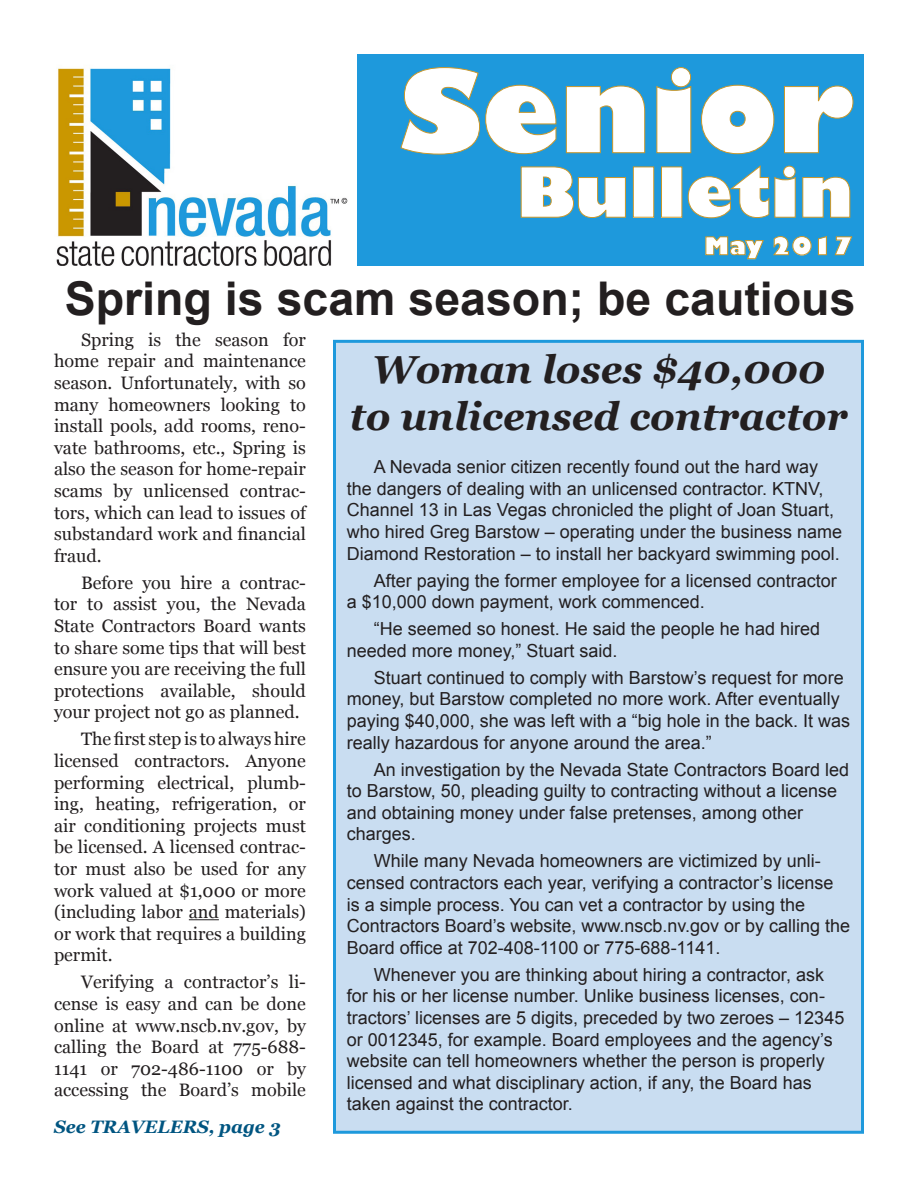
<style>
.page{position:relative;width:918px;height:1188px;background:#fff}
.page>*{position:absolute;margin:0;border:0;box-sizing:border-box;transform-origin:0 0}
.t1{font:800 112.5px "Gill Sans";color:#fff}
.t2{font:800 67.5px "Gill Sans";color:#fff}
.headline{font:700 46.5px "Arial";color:#231f20}
.body_copy{font:italic 700 39px/46.8px "Georgia";color:#231f20;text-align:center}
.t3{font:800 24px "Gill Sans";color:#fff}
.body_copy-2{font:18px/21.6px "Arial";color:#231f20}
.body_copy-3{font:18px/21.6px "Georgia";color:#231f20;text-align:justify}
.jump{font:italic 700 18px "Georgia";color:#005581}
</style>
<div class="page">
<img style="left:56px;top:68px;width:292px;height:198px">
<div style="left:357px;top:54px;width:507px;height:212px;background:#1e99dc"></div>
<svg style="left:400px;top:67px;width:157px;height:88px"></svg>
<svg style="left:566px;top:85px;width:79px;height:68px"></svg>
<svg style="left:656px;top:67px;width:36px;height:86px"></svg>
<svg style="left:701px;top:84px;width:74px;height:70px"></svg>
<svg style="left:784px;top:85px;width:70px;height:68px"></svg>
<svg style="left:520px;top:166px;width:106px;height:52px"></svg>
<div style="left:633px;top:167px;width:21px;height:50px;border:1px solid #c9982c"></div>
<svg style="left:687px;top:165px;width:109px;height:54px"></svg>
<svg style="left:802px;top:176px;width:49px;height:42px"></svg>
<svg style="left:705px;top:236px;width:59px;height:23px"></svg>
<svg style="left:773px;top:236px;width:39px;height:20px"></svg>
<svg style="left:818px;top:236px;width:9px;height:19px"></svg>
<svg style="left:835px;top:236px;width:17px;height:19px"></svg>
<hr style="left:189px;top:919px;width:30px;height:1px;background:#231f20">
<div style="left:334px;top:341px;width:528px;height:791px;background:#c9ddf1"></div>
<div style="left:333px;top:340px;width:531px;height:794px;border:3px solid #1e99dc"></div>
<p class="t1" style="left:400px;top:41px;width:455px">Senior</p>
<p class="t2" style="left:516px;top:150px;width:338px">Bulletin</p>
<p class="t3" style="left:704px;top:231px;width:151px">May 2017</p>
<p class="headline" style="left:65px;top:268px;width:792px">Spring is scam season; be cautious</p>
<p class="body_copy" style="left:349px;top:346px;width:500px">Woman loses $40,000 to unlicensed contractor</p>
<p class="body_copy-2" style="left:347px;top:456px;width:497px;text-indent:27px">A Nevada senior citizen recently found out the hard way the dangers of dealing with an unlicensed contractor. KTNV, Channel 13 in Las Vegas chronicled the plight of Joan Stuart, who hired Greg Barstow – operating under the business name Diamond Restoration – to install her backyard swimming pool.</p>
<p class="body_copy-2" style="left:347px;top:570px;width:492px;text-indent:27px">After paying the former employee for a licensed contractor a $10,000 down payment, work commenced.</p>
<p class="body_copy-2" style="left:347px;top:618px;width:475px;text-indent:27px">“He seemed so honest. He said the people he had hired needed more money,” Stuart said.</p>
<p class="body_copy-2" style="left:347px;top:667px;width:505px;text-indent:27px">Stuart continued to comply with Barstow’s request for more money, but Barstow completed no more work. After eventually paying $40,000, she was left with a “big hole in the back. It was really hazardous for anyone around the area.”</p>
<p class="body_copy-2" style="left:347px;top:759px;width:504px;text-indent:27px">An investigation by the Nevada State Contractors Board led to Barstow, 50, pleading guilty to contracting without a license and obtaining money under false pretenses, among other charges.</p>
<p class="body_copy-2" style="left:347px;top:850px;width:505px;text-indent:27px">While many Nevada homeowners are victimized by unli&shy;censed contractors each year, verifying a contractor’s license is a simple process. You can vet a contractor by using the Contractors Board’s website, www.nscb.nv.gov or by calling the Board office at 702-408-1100 or 775-688-1141.</p>
<p class="body_copy-2" style="left:347px;top:964px;width:499px;text-indent:27px">Whenever you are thinking about hiring a contractor, ask for his or her license number. Unlike business licenses, con&shy;tractors’ licenses are 5 digits, preceded by two zeroes – 12345 or 0012345, for example. Board employees and the agency’s website can tell homeowners whether the person is properly licensed and what disciplinary action, if any, the Board has taken against the contractor.</p>
<p class="body_copy-3" style="left:54px;top:329px;width:254px;text-indent:27px">Spring is the season for home repair and maintenance season. Unfortunately, with so many homeowners looking to install pools, add rooms, reno&shy;vate bathrooms, etc., Spring is also the season for home-repair scams by unlicensed contrac&shy;tors, which can lead to issues of substandard work and financial fraud.</p>
<p class="body_copy-3" style="left:54px;top:572px;width:253px;text-indent:27px">Before you hire a contrac&shy;tor to assist you, the Nevada State Contractors Board wants to share some tips that will best ensure you are receiving the full protections available, should your project not go as planned.</p>
<p class="body_copy-3" style="left:54px;top:729px;width:254px;text-indent:27px">The first step is to always hire licensed contractors. Anyone performing electrical, plumb&shy;ing, heating, refrigeration, or air conditioning projects must be licensed. A licensed contrac&shy;tor must also be used for any work valued at $1,000 or more (including labor and materials) or work that requires a building permit.</p>
<p class="body_copy-3" style="left:54px;top:972px;width:254px;text-indent:27px">Verifying a contractor’s li&shy;cense is easy and can be done online at www.nscb.nv.gov, by calling the Board at 775-688- 1141 or 702-486-1100 or by accessing the Board’s mobile</p>
<p class="jump" style="left:54px;top:1115px;width:228px">See TRAVELERS, page 3</p>
</div>
